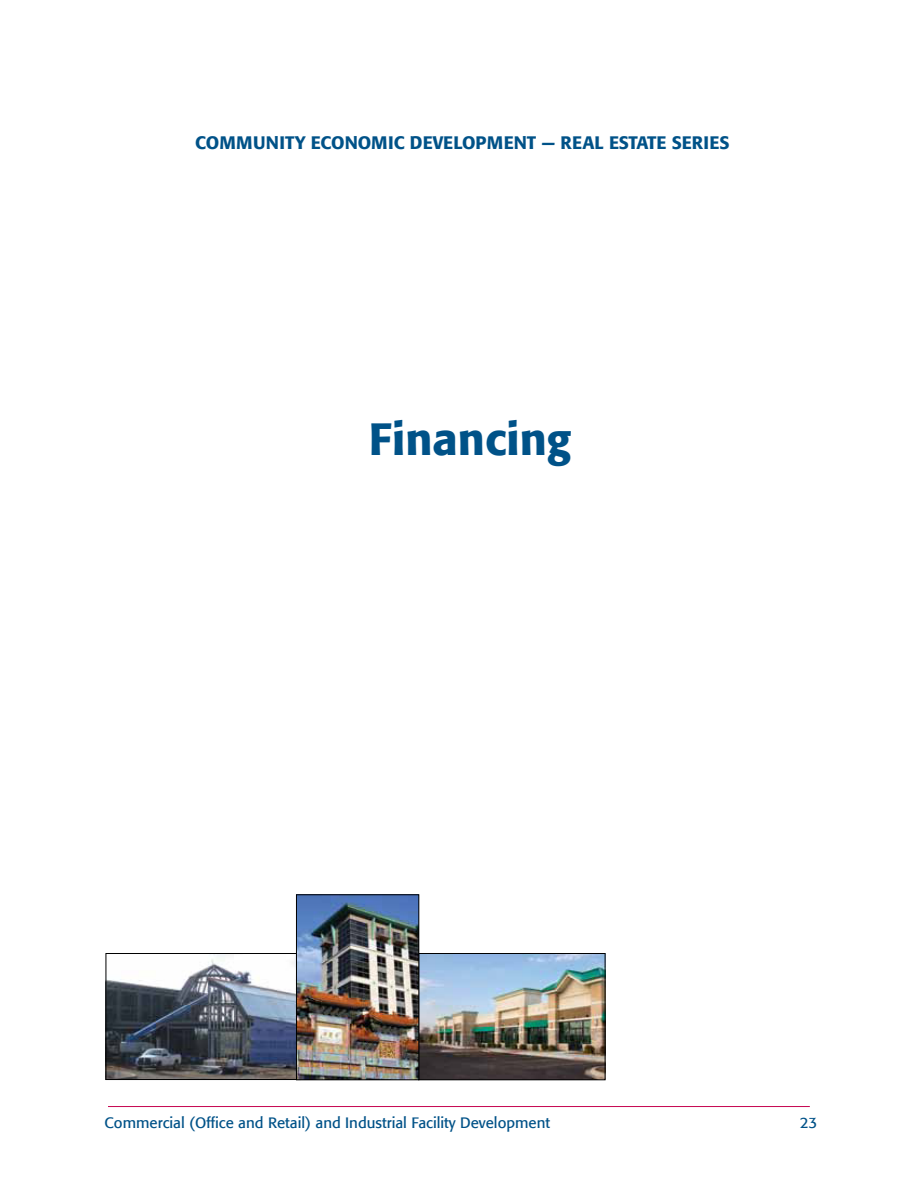
<style>
.page{position:relative;width:918px;height:1188px;background:#fff}
.page>*{position:absolute;margin:0;border:0;box-sizing:border-box;transform-origin:0 0}
.t1{font:500 45px "Formata";color:#005288}
.t2{font:500 18px "Formata";color:#005288}
.t3{font:15px "Formata";color:#005288}
</style>
<div class="page">
<hr style="left:108px;top:1106px;width:702px;height:1px;background:#c60651">
<img style="left:421px;top:955px;width:182px;height:123px">
<div style="left:419px;top:953px;width:186px;height:127px;border:1px solid #000"></div>
<img style="left:108px;top:955px;width:188px;height:123px">
<div style="left:106px;top:953px;width:194px;height:127px;border:1px solid #000"></div>
<img style="left:298px;top:897px;width:119px;height:181px">
<div style="left:296px;top:895px;width:123px;height:185px;border:1px solid #000"></div>
<p class="t2" style="left:195px;top:132px;width:536px">COMMUNITY ECONOMIC DEVELOPMENT — REAL ESTATE SERIES</p>
<h1 class="t1" style="left:369px;top:411px;width:204px">Financing</h1>
<p class="t3" style="left:105px;top:1114px;width:447px">Commercial (Office and Retail) and Industrial Facility Development</p>
<p class="t3" style="left:800px;top:1114px;width:19px">23</p>
</div>
